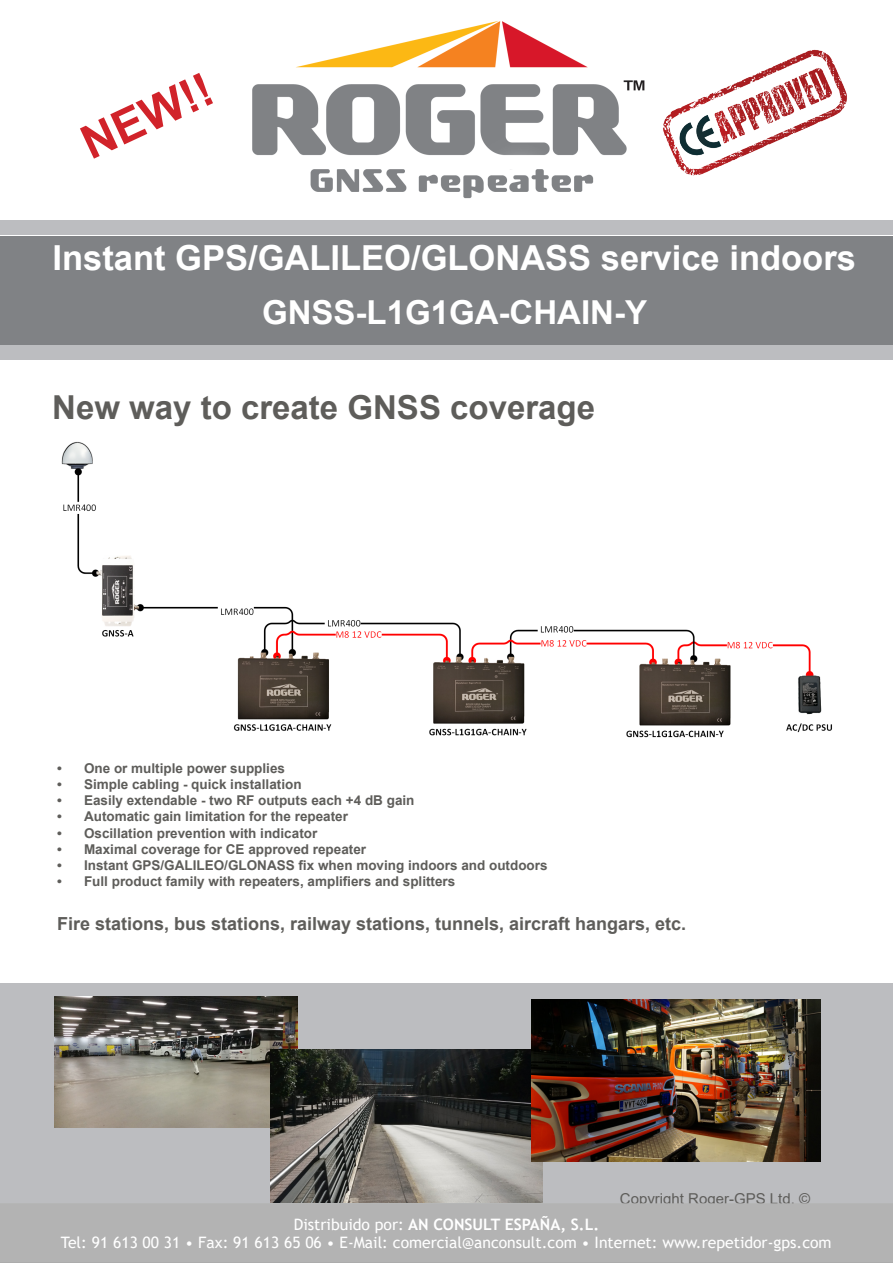
<style>
.page{position:relative;width:893px;height:1263px;background:#fff}
.page>*{position:absolute;margin:0;border:0;box-sizing:border-box;transform-origin:0 0}
.t1{font:700 46.5px "Arial";color:#d1232a}
.t2{font:700 34.5px "Arial";color:#fff}
.t3{font:700 33px "Arial";color:#5e5d5a}
.t4{font:700 33px "Arial";color:#fff}
.t5{font:700 18px "Arial";color:#5e5d5a}
.t6{font:900 18px "Arial";color:#fff}
.t7{font:15.75px/18.3px "Trebuchet MS";color:#fff;text-align:center}
.t8{font:15px "Arial";color:#5e5d5a}
.t9{font:700 13.5px "Arial";color:#5e5d5a}
.s1{font-weight:700}
</style>
<div class="page">
<div style="left:0;top:220px;width:893px;height:15px;background:#bcbdc0"></div>
<div style="left:0;top:236px;width:893px;height:110px;background:#808285"></div>
<img style="left:663px;top:49px;width:184px;height:127px">
<div style="left:0;top:983px;width:893px;height:235px;background:#bcbdc0"></div>
<div style="left:0;top:345px;width:893px;height:15px;background:#bcbdc0"></div>
<img style="left:252px;top:21px;width:393px;height:178px">
<img style="left:54px;top:997px;width:244px;height:130px">
<img style="left:270px;top:1049px;width:272px;height:153px">
<img style="left:531px;top:999px;width:290px;height:162px">
<img style="left:61px;top:441px;width:771px;height:297px">
<div style="left:0;top:1204px;width:892px;height:59px;background:#b3b3b3"></div>
<h1 class="t1" style="left:70px;top:116px;width:141px;rotate:-25deg">NEW!!</h1>
<h2 class="t2" style="left:53px;top:234px;width:805px">Instant GPS/GALILEO/GLONASS service indoors</h2>
<h3 class="t4" style="left:262px;top:289px;width:387px">GNSS-L1G1GA-CHAIN-Y</h3>
<h3 class="t3" style="left:52px;top:384px;width:544px">New way to create GNSS coverage</h3>
<p class="t9" style="left:57px;top:759px;width:230px">• One or multiple power supplies</p>
<p class="t9" style="left:57px;top:775px;width:246px">• Simple cabling - quick installation</p>
<p class="t9" style="left:57px;top:791px;width:359px">• Easily extendable - two RF outputs each +4 dB gain</p>
<p class="t9" style="left:57px;top:807px;width:293px">• Automatic gain limitation for the repeater</p>
<p class="t9" style="left:57px;top:823px;width:262px">• Oscillation prevention with indicator</p>
<p class="t9" style="left:57px;top:840px;width:311px">• Maximal coverage for CE approved repeater</p>
<p class="t9" style="left:57px;top:856px;width:492px">• Instant GPS/GALILEO/GLONASS fix when moving indoors and outdoors</p>
<p class="t9" style="left:57px;top:872px;width:400px">• Full product family with repeaters, amplifiers and splitters</p>
<h3 class="t5" style="left:57px;top:910px;width:631px">Fire stations, bus stations, railway stations, tunnels, aircraft hangars, etc.</h3>
<p class="t8" style="left:620px;top:1188px;width:192px">Copyright Roger-GPS Ltd. ©</p>
<p class="t7" style="left:61px;top:1215px;width:772px">Distribuido por: <span class="s1">AN CONSULT ESPAÑA, S.L.<br></span>Tel: 91 613 00 31 • Fax: 91 613 65 06 • E-Mail: comercial@anconsult.com • Internet: www.repetidor-gps.com</p>
<h3 class="t6" style="left:148px;top:1225px;width:599px">Read more about our solutions from www.gps-repeating.com</h3>
</div>
